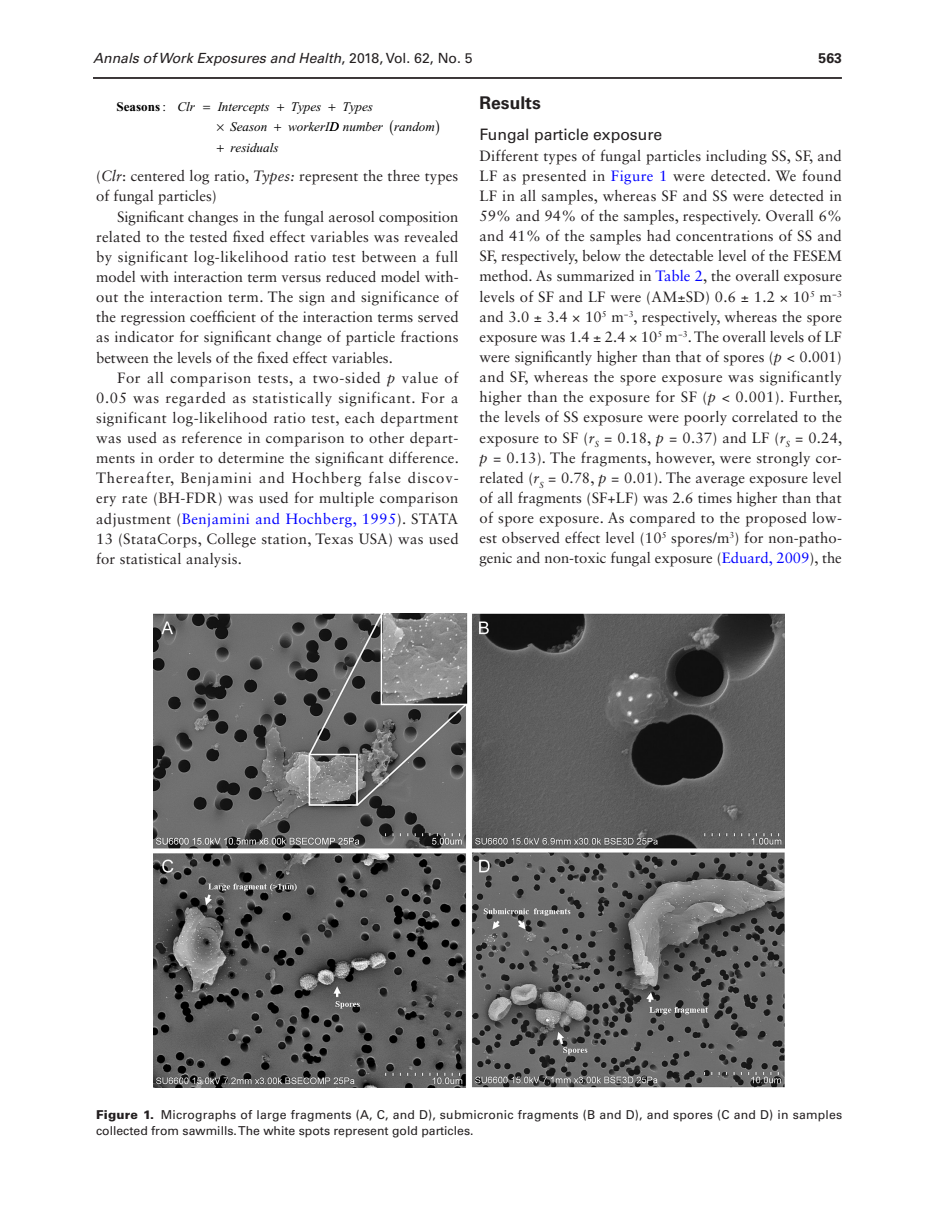
<style>
.page{position:relative;width:938px;height:1221px;background:#fff}
.page>*{position:absolute;margin:0;border:0;box-sizing:border-box;transform-origin:0 0}
.t1{font:700 17.5px "Univers LT Std";color:#231f20}
.t2{font:15.75px "Univers LT Std";color:#231f20}
.t3{font:14.88px/20.1px "Sabon LT Std";letter-spacing:.005em;color:#231f20;text-align:justify}
.t4{font:italic 14px "Univers LT Std";color:#231f20}
.t5{font:700 14px "Univers LT Std";color:#231f20}
.t6{font:italic 13.12px "Times New Roman";color:#000}
.t7{font:700 13.12px "Times New Roman";color:#000}
.t8{font:12.25px/15.8px "Univers LT Std";letter-spacing:.015em;color:#231f20}
.s1{font-style:normal}
.s2{font-weight:400}
.s3{font-weight:400;font-style:italic}
.s4{font-style:italic}
.s5{color:#00f}
.s6{font-weight:900}
</style>
<div class="page">
<hr style="left:93px;top:77px;width:749px;height:2px;background:#231f20">
<img style="left:154px;top:613px;width:630px;height:474px">
<p class="t4" style="left:93px;top:50px;width:381px">Annals of Work Exposures and Health<span class="s1">, 2018, Vol. 62, No. 5</span></p>
<p class="t5" style="left:818px;top:50px;width:25px">563</p>
<p class="t7" style="left:116px;top:99px;width:80px">Seasons <span class="s2">:</span> <span class="s3">Clr</span></p>
<p class="t6" style="left:218px;top:99px;width:53px">Intercepts</p>
<p class="t6" style="left:291px;top:99px;width:32px">Types</p>
<p class="t6" style="left:342px;top:99px;width:32px">Types</p>
<p class="t6" style="left:230px;top:120px;width:39px">Season</p>
<p class="t6" style="left:288px;top:120px;width:148px">workerID number random</p>
<p class="t6" style="left:230px;top:141px;width:50px">residuals</p>
<p class="t3" style="left:96px;top:166px;width:363px">(<span class="s4">Clr</span>: centered log ratio, <span class="s4">Types:</span> represent the three types of fungal particles)</p>
<p class="t3" style="left:96px;top:206px;width:364px;text-indent:21px">Significant changes in the fungal aerosol composition related to the tested fixed effect variables was revealed by significant log-likelihood ratio test between a full model with interaction term versus reduced model with&shy;out the interaction term. The sign and significance of the regression coefficient of the interaction terms served as indicator for significant change of particle fractions between the levels of the fixed effect variables.</p>
<p class="t3" style="left:96px;top:367px;width:364px;text-indent:21px">For all comparison tests, a two-sided <span class="s4">p</span> value of 0.05 was regarded as statistically significant. For a significant log-likelihood ratio test, each department was used as reference in comparison to other depart&shy;ments in order to determine the significant difference.<br>Thereafter, Benjamini and Hochberg false discov&shy;ery rate (BH-FDR) was used for multiple comparison adjustment (<span class="s5">Benjamini and Hochberg, 1995</span>). STATA 13 (StataCorps, College station, Texas USA) was used for statistical analysis.</p>
<p class="t1" style="left:479px;top:93px;width:63px">Results</p>
<p class="t2" style="left:479px;top:126px;width:184px">Fungal particle exposure</p>
<p class="t3" style="left:479px;top:145px;width:364px">Different types of fungal particles including SS, SF, and LF as presented in <span class="s5">Figure 1</span> were detected. We found LF in all samples, whereas SF and SS were detected in 59% and 94% of the samples, respectively. Overall 6% and 41% of the samples had concentrations of SS and SF, respectively, below the detectable level of the FESEM method. As summarized in <span class="s5">Table 2</span>, the overall exposure levels of SF and LF were (AM±SD) 0.6 ± 1.2 × 10<sup>5</sup> m<sup>−3 </sup>and 3.0 ± 3.4 × 10<sup>5</sup> m<sup>−3</sup>, respectively, whereas the spore exposure was 1.4 ± 2.4 × 10<sup>5</sup> m<sup>−3</sup>. The overall levels of LF were significantly higher than that of spores (<span class="s4">p</span> &lt; 0.001) and SF, whereas the spore exposure was significantly higher than the exposure for SF (<span class="s4">p</span> &lt; 0.001). Further, the levels of SS exposure were poorly correlated to the exposure to SF (<span class="s4">r</span><sub>S</sub> = 0.18, <span class="s4">p</span> = 0.37) and LF (<span class="s4">r</span><sub>S</sub> = 0.24, <span class="s4">p</span> = 0.13). The fragments, however, were strongly cor&shy;related (<span class="s4">r</span><sub>S</sub> = 0.78, <span class="s4">p</span> = 0.01). The average exposure level of all fragments (SF+LF) was 2.6 times higher than that of spore exposure. As compared to the proposed low&shy;est observed effect level (10<sup>5</sup> spores/m<sup>3</sup>) for non-patho&shy;genic and non-toxic fungal exposure (<span class="s5">Eduard, 2009</span>), the</p>
<p class="t8" style="left:96px;top:1106px;width:747px"><span class="s6">Figure 1.</span> Micrographs of large fragments (A, C, and D), submicronic fragments (B and D), and spores (C and D) in samples collected from sawmills. The white spots represent gold particles.</p>
</div>
